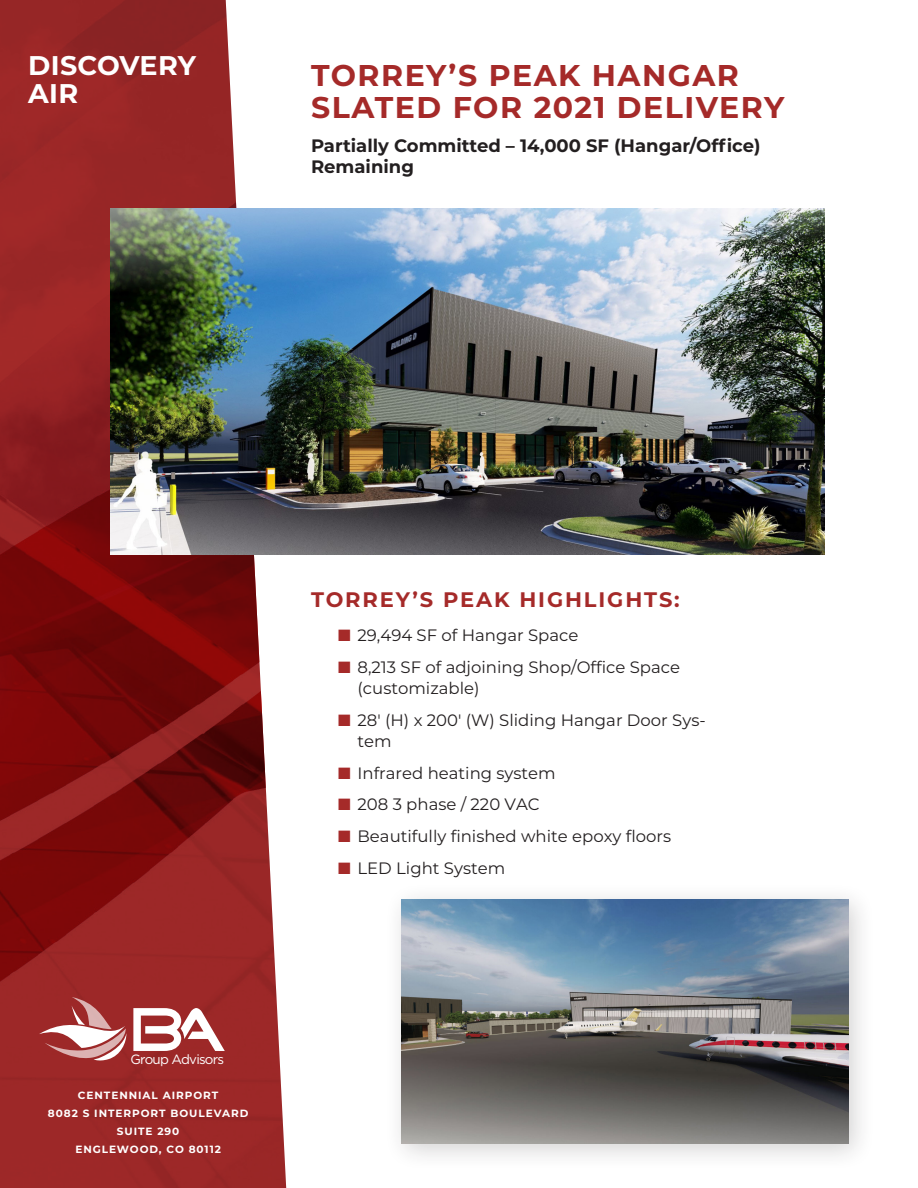
<style>
.page{position:relative;width:918px;height:1188px;background:#fff}
.page>*{position:absolute;margin:0;border:0;box-sizing:border-box;transform-origin:0 0}
.t1{font:700 30px/31.5px "Montserrat";letter-spacing:.05em;color:#a52a29}
.t2{font:700 27px "Montserrat";letter-spacing:.01em;color:#fff}
.t3{font:700 21px "Montserrat";letter-spacing:.09em;color:#a52a29}
.t4{font:700 18px/21px "Montserrat";color:#231f20}
.t5{font:16.5px/21px "Montserrat";color:#231f20}
.t6{font:13.35px "Gotham";letter-spacing:-.06em;color:#fff}
.t7{font:700 10.5px "Montserrat";letter-spacing:.09em;color:#fff}
.s1{color:#a52a29}
</style>
<div class="page">
<img style="left:0;top:0;width:286px;height:1188px">
<svg style="left:133px;top:1008px;width:92px;height:43px"></svg>
<svg style="left:39px;top:997px;width:88px;height:64px"></svg>
<div style="left:384px;top:882px;width:492px;height:290px;background:#231f20;opacity:.2"></div>
<img style="left:402px;top:900px;width:446px;height:244px">
<img style="left:111px;top:208px;width:714px;height:346px">
<p class="t2" style="left:28px;top:46px;width:169px">DISCOVERY</p>
<p class="t2" style="left:28px;top:74px;width:51px">AIR</p>
<p class="t1" style="left:311px;top:58px;width:475px">TORREY’S PEAK HANGAR<br>SLATED FOR 2021 DELIVERY</p>
<p class="t4" style="left:311px;top:134px;width:451px">Partially Committed – 14,000 SF (Hangar/Office)<br>Remaining</p>
<p class="t3" style="left:311px;top:584px;width:370px">TORREY’S PEAK HIGHLIGHTS:</p>
<p class="t5" style="left:338px;top:624px;width:242px"><span class="s1">■</span> 29,494 SF of Hangar Space</p>
<p class="t5" style="left:358px;top:656px;width:324px;text-indent:-20px"><span class="s1">■</span> 8,213 SF of adjoining Shop/Office Space (customizable)</p>
<p class="t5" style="left:358px;top:709px;width:350px;text-indent:-20px"><span class="s1">■</span> 28′ (H) x 200′ (W) Sliding Hangar Door Sys&shy;tem</p>
<p class="t5" style="left:338px;top:762px;width:219px"><span class="s1">■</span> Infrared heating system</p>
<p class="t5" style="left:338px;top:794px;width:203px"><span class="s1">■</span> 208 3 phase / 220 VAC</p>
<p class="t5" style="left:338px;top:825px;width:335px"><span class="s1">■</span> Beautifully finished white epoxy floors</p>
<p class="t5" style="left:338px;top:857px;width:169px"><span class="s1">■</span> LED Light System</p>
<p class="t6" style="left:130px;top:1051px;width:95px">Group Advisors</p>
<p class="t7" style="left:78px;top:1088px;width:142px">CENTENNIAL AIRPORT</p>
<p class="t7" style="left:48px;top:1106px;width:202px">8082 S INTERPORT BOULEVARD</p>
<p class="t7" style="left:117px;top:1124px;width:64px">SUITE 290</p>
<p class="t7" style="left:75px;top:1142px;width:147px">ENGLEWOOD, CO 80112</p>
</div>
